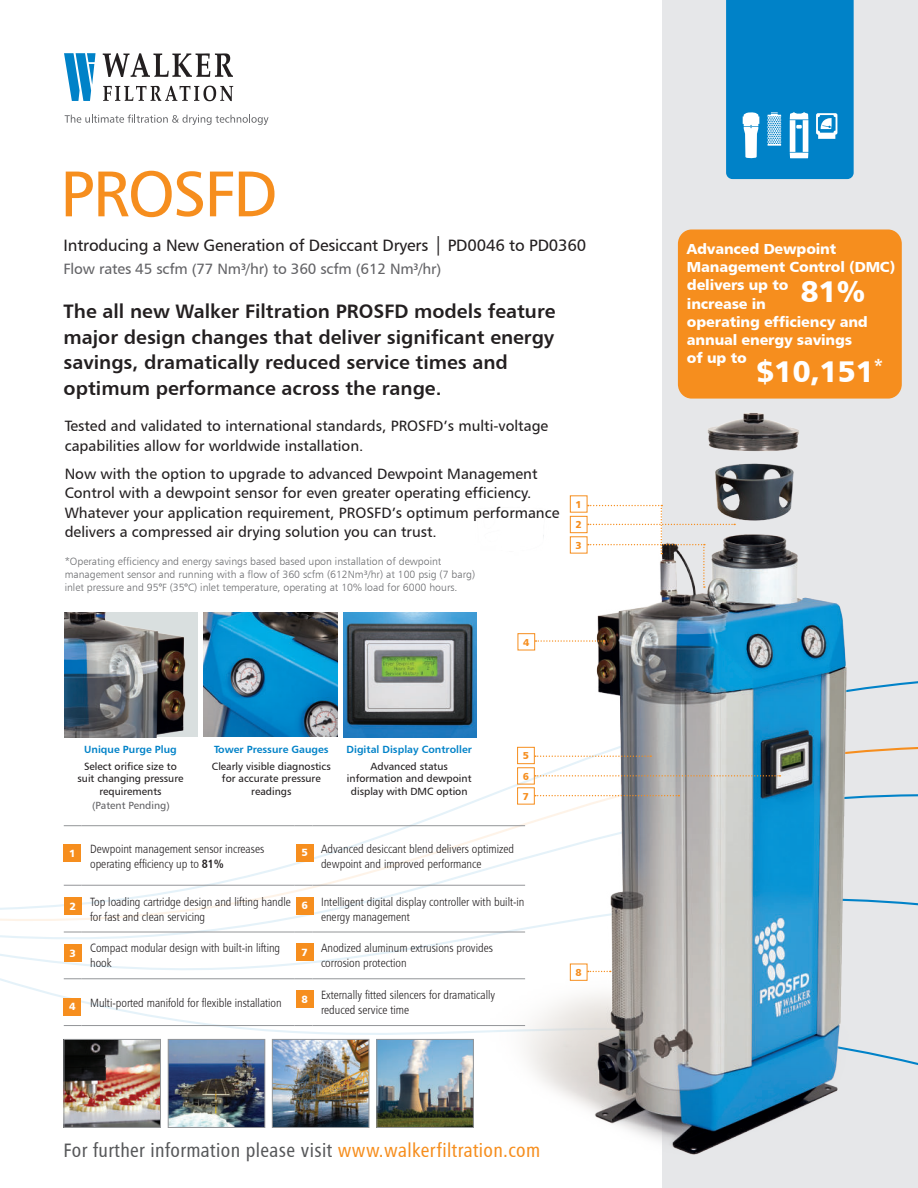
<style>
.page{position:relative;width:918px;height:1188px;background:#fff}
.page>*{position:absolute;margin:0;border:0;box-sizing:border-box;transform-origin:0 0}
.t1{font:64.5px "Humanist 777 BT Roman B";letter-spacing:-.03em;color:#f68e1e}
.t2{font:30px "Humanist 777 BT Black B";letter-spacing:-.01em;color:#fff}
.t3{font:19.5px/25.5px "Humanist 777 BT Bold B";color:#231f20}
.t4{font:19.5px "Humanist 777 BT Roman Condensed B";letter-spacing:.02em;color:#57585a}
.t5{font:16.5px "Humanist 777 BT Roman B";letter-spacing:-.01em;color:#231f20}
.t6{font:15px/19.5px "Humanist 777 BT Roman B";color:#231f20}
.t7{font:15px "Humanist 777 BT Roman B";letter-spacing:-.01em;color:#636366}
.t8{font:14.55px/18.1px "Humanist 777 BT Black B";letter-spacing:-.01em;color:#fff}
.t9{font:12px/15px "Humanist 777 BT Light Condensed B";color:#231f20}
.t10{font:10.5px/12.6px "Humanist 777 BT Light B";color:#6d6e71}
.t11{font:10.5px/12.5px "Humanist 777 BT Roman B";color:#231f20;text-align:center}
.t12{font:10.5px "Humanist 777 BT Bold B";color:#0082c8}
.t13{font:10.5px "Humanist 777 BT Roman B";color:#636366}
.t14{font:10.5px "Humanist 777 BT Black B";color:#fff}
.t15{font:10.05px/20.4px "Humanist 777 BT Black B";color:#f68e1e}
.s1{font-family:"Humanist 777 BT Roman Condensed B";font-size:19.5px}
.s2{font-family:"Humanist 777 BT Bold Condensed B"}
.s3{font-family:"Humanist 777 BT Roman B"}
.s4{font-family:"Humanist 777 BT Bold B"}
.s5{color:#f68e1e}
</style>
<div class="page">
<div style="left:662px;top:0;width:255px;height:1188px;background:#e6e7e9"></div>
<svg style="left:726px;top:0;width:128px;height:179px;background:#148bcc"></svg>
<svg style="left:65px;top:115px;width:204px;height:10px"></svg>
<img style="left:439px;top:236px;width:479px;height:925px">
<svg style="left:535px;top:640px;width:70px;height:2px"></svg>
<svg style="left:535px;top:755px;width:116px;height:2px"></svg>
<svg style="left:535px;top:775px;width:246px;height:2px"></svg>
<svg style="left:535px;top:795px;width:144px;height:1px"></svg>
<div style="left:570px;top:516px;width:17px;height:17px;border:1px solid #f68e1e"></div>
<div style="left:570px;top:536px;width:17px;height:17px;border:1px solid #f68e1e"></div>
<div style="left:517px;top:747px;width:18px;height:17px;border:1px solid #f68e1e"></div>
<div style="left:570px;top:964px;width:17px;height:17px;border:1px solid #f68e1e"></div>
<div style="left:517px;top:767px;width:18px;height:17px;border:1px solid #f68e1e"></div>
<div style="left:518px;top:633px;width:17px;height:17px;border:1px solid #f68e1e"></div>
<div style="left:517px;top:787px;width:18px;height:17px;border:1px solid #f68e1e"></div>
<svg style="left:588px;top:505px;width:147px;height:83px"></svg>
<svg style="left:588px;top:971px;width:23px;height:1px"></svg>
<div style="left:678px;top:229px;width:224px;height:170px;background:#f68e1e;border-radius:14px"></div>
<hr style="left:82px;top:885px;width:212px;height:1px;background:#939598">
<hr style="left:82px;top:932px;width:212px;height:1px;background:#939598">
<hr style="left:82px;top:979px;width:212px;height:1px;background:#939598">
<hr style="left:82px;top:1025px;width:212px;height:1px;background:#939598">
<svg style="left:64px;top:885px;width:18px;height:1px"></svg>
<svg style="left:64px;top:932px;width:18px;height:1px"></svg>
<svg style="left:64px;top:979px;width:18px;height:1px"></svg>
<svg style="left:64px;top:1025px;width:18px;height:1px"></svg>
<hr style="left:313px;top:885px;width:212px;height:1px;background:#939598">
<hr style="left:313px;top:932px;width:212px;height:1px;background:#939598">
<hr style="left:313px;top:979px;width:212px;height:1px;background:#939598">
<hr style="left:313px;top:1025px;width:212px;height:1px;background:#939598">
<svg style="left:294px;top:885px;width:19px;height:1px"></svg>
<svg style="left:294px;top:932px;width:19px;height:1px"></svg>
<svg style="left:294px;top:979px;width:19px;height:1px"></svg>
<svg style="left:294px;top:1025px;width:19px;height:1px"></svg>
<svg style="left:64px;top:825px;width:18px;height:1px"></svg>
<hr style="left:82px;top:825px;width:212px;height:1px;background:#939598">
<svg style="left:294px;top:825px;width:19px;height:1px"></svg>
<hr style="left:313px;top:825px;width:212px;height:1px;background:#939598">
<div style="left:64px;top:845px;width:17px;height:17px;background:#f68e1e"></div>
<div style="left:64px;top:898px;width:18px;height:17px;background:#f68e1e"></div>
<div style="left:64px;top:945px;width:18px;height:17px;background:#f68e1e"></div>
<div style="left:296px;top:844px;width:17px;height:17px;background:#f68e1e"></div>
<div style="left:296px;top:897px;width:17px;height:17px;background:#f68e1e"></div>
<div style="left:296px;top:944px;width:17px;height:17px;background:#f68e1e"></div>
<div style="left:64px;top:998px;width:17px;height:17px;background:#f68e1e"></div>
<div style="left:296px;top:991px;width:17px;height:17px;background:#f68e1e"></div>
<img style="left:65px;top:612px;width:133px;height:125px">
<img style="left:204px;top:612px;width:133px;height:125px">
<img style="left:343px;top:612px;width:133px;height:125px">
<img style="left:170px;top:1041px;width:93px;height:85px">
<div style="left:168px;top:1039px;width:97px;height:89px;border:1px solid #939598"></div>
<img style="left:66px;top:1041px;width:93px;height:85px">
<div style="left:64px;top:1039px;width:97px;height:89px;border:1px solid #939598"></div>
<img style="left:379px;top:1041px;width:93px;height:85px">
<div style="left:377px;top:1039px;width:97px;height:89px;border:1px solid #939598"></div>
<img style="left:274px;top:1041px;width:93px;height:85px">
<div style="left:272px;top:1039px;width:97px;height:89px;border:1px solid #939598"></div>
<svg style="left:64px;top:53px;width:32px;height:48px"></svg>
<svg style="left:103px;top:53px;width:130px;height:24px"></svg>
<svg style="left:103px;top:86px;width:130px;height:15px"></svg>
<h1 class="t1" style="left:60px;top:168px;width:219px">PROSFD</h1>
<h3 class="t5" style="left:64px;top:239px;width:524px">Introducing a New Generation of Desiccant Dryers <span class="s1">|</span> PD0046 to PD0360</h3>
<p class="t7" style="left:64px;top:262px;width:379px">Flow rates 45 scfm (77 Nm<span class="s2">³</span>/hr) to 360 scfm (612 Nm<span class="s2">³</span>/hr)</p>
<h3 class="t3" style="left:64px;top:300px;width:493px">The all new Walker Filtration PROSFD models feature major design changes that deliver significant energy savings, dramatically reduced service times and optimum performance across the range.</h3>
<p class="t6" style="left:65px;top:418px;width:485px">Tested and validated to international standards, PROSFD’s multi-voltage capabilities allow for worldwide installation.</p>
<p class="t6" style="left:65px;top:465px;width:496px">Now with the option to upgrade to advanced Dewpoint Management Control with a dewpoint sensor for even greater operating efficiency.<br>Whatever your application requirement, PROSFD’s optimum performance delivers a compressed air drying solution you can trust.</p>
<p class="t10" style="left:65px;top:555px;width:412px">*Operating efficiency and energy savings based based upon installation of dewpoint management sensor and running with a flow of 360 scfm (612Nm<span class="s3">³</span>/hr) at 100 psig (7 barg) inlet pressure and 95<span class="s4">°</span>F (35<span class="s4">°</span>C) inlet temperature, operating at 10% load for 6000 hours.</p>
<p class="t15" style="left:576px;top:495px;width:8px">1</p>
<p class="t15" style="left:576px;top:515px;width:8px">2<br>3</p>
<p class="t15" style="left:523px;top:633px;width:8px">4</p>
<p class="t12" style="left:84px;top:745px;width:94px">Unique Purge Plug</p>
<p class="t11" style="left:77px;top:760px;width:108px">Select orifice size to suit changing pressure requirements</p>
<p class="t13" style="left:92px;top:801px;width:79px">(Patent Pending)</p>
<p class="t12" style="left:214px;top:745px;width:116px">Tower Pressure Gauges</p>
<p class="t11" style="left:212px;top:761px;width:120px">Clearly visible diagnostics for accurate pressure readings</p>
<p class="t12" style="left:347px;top:743px;width:127px">Digital Display Controller</p>
<p class="t11" style="left:347px;top:761px;width:126px">Advanced status information and dewpoint display with DMC option</p>
<p class="t15" style="left:523px;top:746px;width:8px">5</p>
<p class="t15" style="left:523px;top:767px;width:8px">6</p>
<p class="t15" style="left:523px;top:787px;width:8px">7</p>
<p class="t14" style="left:69px;top:848px;width:8px">1</p>
<p class="t14" style="left:70px;top:902px;width:8px">2</p>
<p class="t14" style="left:70px;top:949px;width:8px">3</p>
<p class="t14" style="left:69px;top:1002px;width:8px">4</p>
<p class="t9" style="left:90px;top:842px;width:176px">Dewpoint management sensor increases operating efficiency up to <span class="s2">81%</span></p>
<p class="t9" style="left:321px;top:842px;width:195px">Advanced desiccant blend delivers optimized dewpoint and improved performance</p>
<p class="t9" style="left:90px;top:895px;width:202px">Top loading cartridge design and lifting handle for fast and clean servicing</p>
<p class="t9" style="left:321px;top:894px;width:205px">Intelligent digital display controller with built-in energy management</p>
<p class="t9" style="left:90px;top:941px;width:192px">Compact modular design with built-in lifting hook</p>
<p class="t9" style="left:321px;top:941px;width:174px">Anodized aluminum extrusions provides corrosion protection</p>
<p class="t9" style="left:90px;top:995px;width:193px">Multi-ported manifold for flexible installation</p>
<p class="t9" style="left:321px;top:987px;width:176px">Externally fitted silencers for dramatically reduced service time</p>
<p class="t14" style="left:301px;top:848px;width:8px">5</p>
<p class="t14" style="left:301px;top:901px;width:8px">6</p>
<p class="t14" style="left:301px;top:948px;width:8px">7</p>
<p class="t14" style="left:301px;top:995px;width:8px">8</p>
<p class="t15" style="left:576px;top:963px;width:8px">8</p>
<h3 class="t4" style="left:64px;top:1142px;width:478px">For further information please visit <span class="s5">www.walkerfiltration.com</span></h3>
<p class="t8" style="left:687px;top:241px;width:210px">Advanced Dewpoint<br>Management Control (DMC) delivers up to<br>increase in<br>operating efficiency and annual energy savings<br>of up to</p>
<h2 class="t2" style="left:800px;top:278px;width:66px">81%</h2>
<h2 class="t2" style="left:756px;top:359px;width:128px">$10,151<sup>*</sup></h2>
</div>
